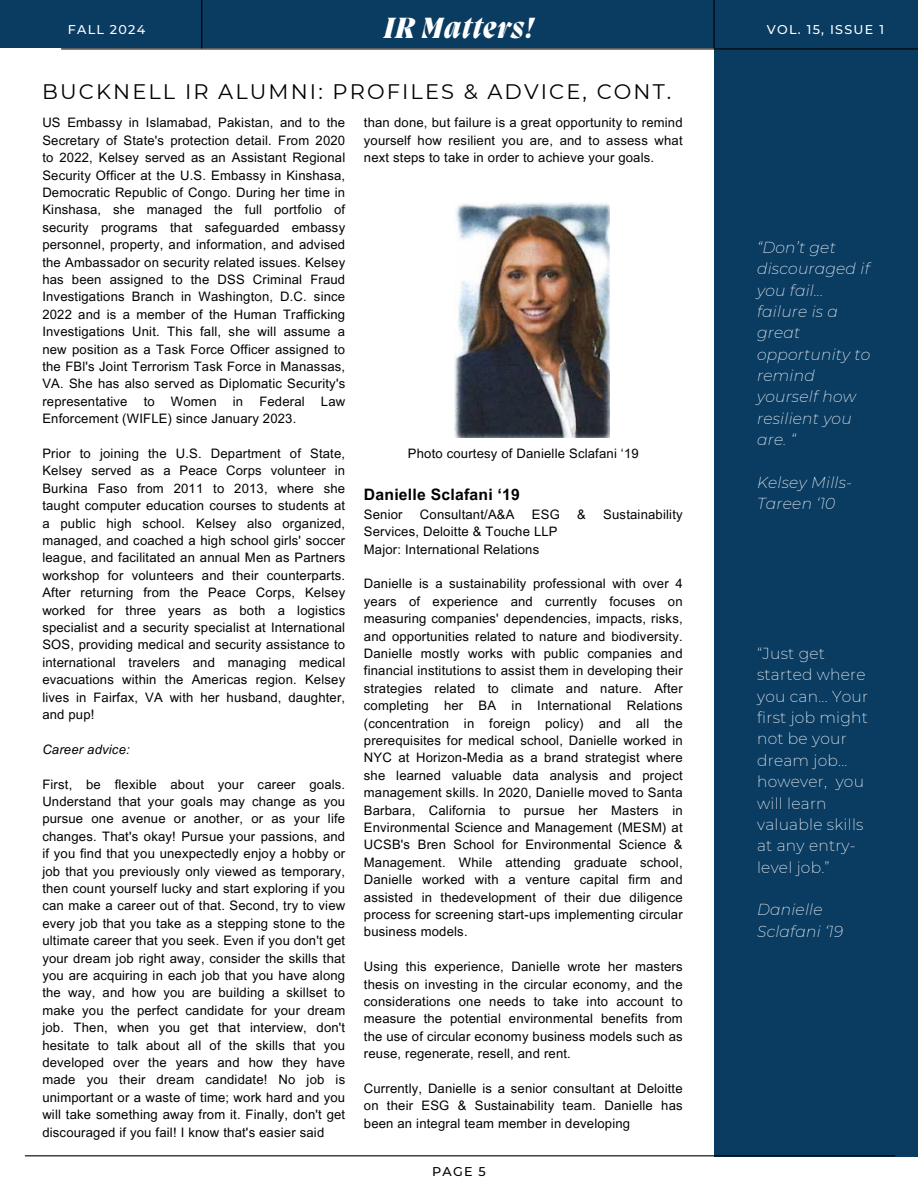
<style>
.page{position:relative;width:918px;height:1188px;background:#fff}
.page>*{position:absolute;margin:0;border:0;box-sizing:border-box;transform-origin:0 0}
.t1{font:italic 800 30px "Migra";letter-spacing:.04em;color:#fff}
.t2{font:21px "Montserrat";letter-spacing:.1em;color:#000}
.t3{font:700 15.75px "Arial MT Pro";letter-spacing:.015em;color:#000}
.t4{font:italic 200 15.45px/21.3px "Montserrat";letter-spacing:.015em;color:#fff}
.t5{font:200 15.45px/21.3px "Montserrat";letter-spacing:.015em;color:#fff}
.t6{font:13.05px/17.4px "Arial MT Pro";letter-spacing:.015em;color:#000;text-align:justify}
.t7{font:italic 13.05px "Arial MT Pro";letter-spacing:.015em;color:#000}
.t8{font:500 12.75px "Montserrat";letter-spacing:.1em;color:#fff}
.t9{font:500 12.75px "Montserrat";color:#000}
</style>
<div class="page">
<div style="left:714px;top:35px;width:204px;height:1121px;background:#0a3b61"></div>
<hr style="left:25px;top:1155px;width:870px;height:1px;background:#000">
<div style="left:0;top:0;width:918px;height:48px;background:#0a3b61"></div>
<hr style="left:201px;top:0;width:1px;height:48px;background:#000">
<hr style="left:714px;top:0;width:1px;height:48px;background:#000">
<hr style="left:61px;top:48px;width:857px;height:1px;background:#000">
<img style="left:454px;top:202px;width:155px;height:235px">
<p class="t1" style="left:384px;top:2px;width:151px">IR Matters!</p>
<h1 class="t8" style="left:68px;top:21px;width:79px">FALL 2024</h1>
<h4 class="t1" style="left:384px;top:14px;width:151px">IR Matters!</h4>
<h1 class="t8" style="left:767px;top:21px;width:119px">VOL. 15, ISSUE 1</h1>
<h3 class="t2" style="left:42px;top:78px;width:631px">BUCKNELL IR ALUMNI: PROFILES &amp; ADVICE, CONT.</h3>
<h3 class="t6" style="left:364px;top:116px;width:320px">than done, but failure is a great opportunity to remind yourself how resilient you are, and to assess what next steps to take in order to achieve your goals.</h3>
<h4 class="t6" style="left:42px;top:116px;width:304px">US Embassy in Islamabad, Pakistan, and to the Secretary of State's protection detail. From 2020 to 2022, Kelsey served as an Assistant Regional Security Officer at the U.S. Embassy in Kinshasa, Democratic Republic of Congo. During her time in Kinshasa, she managed the full portfolio of security programs that safeguarded embassy personnel, property, and information, and advised the Ambassador on security related issues. Kelsey has been assigned to the DSS Criminal Fraud Investigations Branch in Washington, D.C. since 2022 and is a member of the Human Trafficking Investigations Unit. This fall, she will assume a new position as a Task Force Officer assigned to the FBl's Joint Terrorism Task Force in Manassas, VA. She has also served as Diplomatic Security's representative to Women in Federal Law Enforcement (WIFLE) since January 2023.</h4>
<h1 class="t6" style="left:42px;top:446px;width:304px">Prior to joining the U.S. Department of State, Kelsey served as a Peace Corps volunteer in Burkina Faso from 2011 to 2013, where she taught computer education courses to students at a public high school. Kelsey also organized, managed, and coached a high school girls' soccer league, and facilitated an annual Men as Partners workshop for volunteers and their counterparts.<br>After returning from the Peace Corps, Kelsey worked for three years as both a logistics specialist and a security specialist at International SOS, providing medical and security assistance to international travelers and managing medical evacuations within the Americas region. Kelsey lives in Fairfax, VA with her husband, daughter, and pup!</h1>
<p class="t7" style="left:42px;top:744px;width:89px">Career advice:</p>
<h3 class="t6" style="left:42px;top:777px;width:304px">First, be flexible about your career goals.<br>Understand that your goals may change as you pursue one avenue or another, or as your life changes. That's okay! Pursue your passions, and if you find that you unexpectedly enjoy a hobby or job that you previously only viewed as temporary, then count yourself lucky and start exploring if you can make a career out of that. Second, try to view every job that you take as a stepping stone to the ultimate career that you seek. Even if you don't get your dream job right away, consider the skills that you are acquiring in each job that you have along the way, and how you are building a skillset to make you the perfect candidate for your dream job. Then, when you get that interview, don't hesitate to talk about all of the skills that you developed over the years and how they have made you their dream candidate! No job is unimportant or a waste of time; work hard and you will take something away from it. Finally, don't get discouraged if you fail! I know that's easier said</h3>
<p class="t6" style="left:408px;top:446px;width:232px">Photo courtesy of Danielle Sclafani ‘19</p>
<h2 class="t3" style="left:364px;top:489px;width:158px">Danielle Sclafani ‘19</h2>
<p class="t6" style="left:364px;top:507px;width:40px">Senior</p>
<p class="t6" style="left:420px;top:507px;width:96px">Consultant/A&amp;A</p>
<p class="t6" style="left:532px;top:507px;width:29px">ESG</p>
<p class="t6" style="left:577px;top:507px;width:10px">&amp;</p>
<p class="t6" style="left:603px;top:507px;width:81px">Sustainability</p>
<p class="t6" style="left:364px;top:525px;width:195px">Services, Deloitte &amp; Touche LLP</p>
<p class="t6" style="left:364px;top:542px;width:177px">Major: International Relations</p>
<p class="t6" style="left:364px;top:577px;width:320px">Danielle is a sustainability professional with over 4 years of experience and currently focuses on measuring companies' dependencies, impacts, risks, and opportunities related to nature and biodiversity.<br>Danielle mostly works with public companies and financial institutions to assist them in developing their strategies related to climate and nature. After completing her BA in International Relations (concentration in foreign policy) and all the prerequisites for medical school, Danielle worked in NYC at Horizon-Media as a brand strategist where she learned valuable data analysis and project management skills. In 2020, Danielle moved to Santa Barbara, California to pursue her Masters in Environmental Science and Management (MESM) at UCSB's Bren School for Environmental Science &amp; Management. While attending graduate school, Danielle worked with a venture capital firm and assisted in thedevelopment of their due diligence process for screening start-ups implementing circular business models.</p>
<p class="t6" style="left:364px;top:960px;width:320px">Using this experience, Danielle wrote her masters thesis on investing in the circular economy, and the considerations one needs to take into account to measure the potential environmental benefits from the use of circular economy business models such as reuse, regenerate, resell, and rent.</p>
<p class="t6" style="left:364px;top:1081px;width:320px">Currently, Danielle is a senior consultant at Deloitte on their ESG &amp; Sustainability team. Danielle has been an integral team member in developing</p>
<h3 class="t9" style="left:432px;top:1164px;width:55px">PAGE 5</h3>
<h4 class="t4" style="left:757px;top:237px;width:115px">“Don’t get discouraged if you fail... failure is a great opportunity to remind yourself how resilient you are. “</h4>
<h4 class="t4" style="left:757px;top:472px;width:97px">Kelsey Mills-<br>Tareen ‘10</h4>
<p class="t5" style="left:757px;top:643px;width:113px">“Just get started where you can... Your first job might not be your dream job... however, you will learn valuable skills at any entry&shy;level job.”</p>
<p class="t4" style="left:757px;top:899px;width:88px">Danielle<br>Sclafani ‘19</p>
</div>
